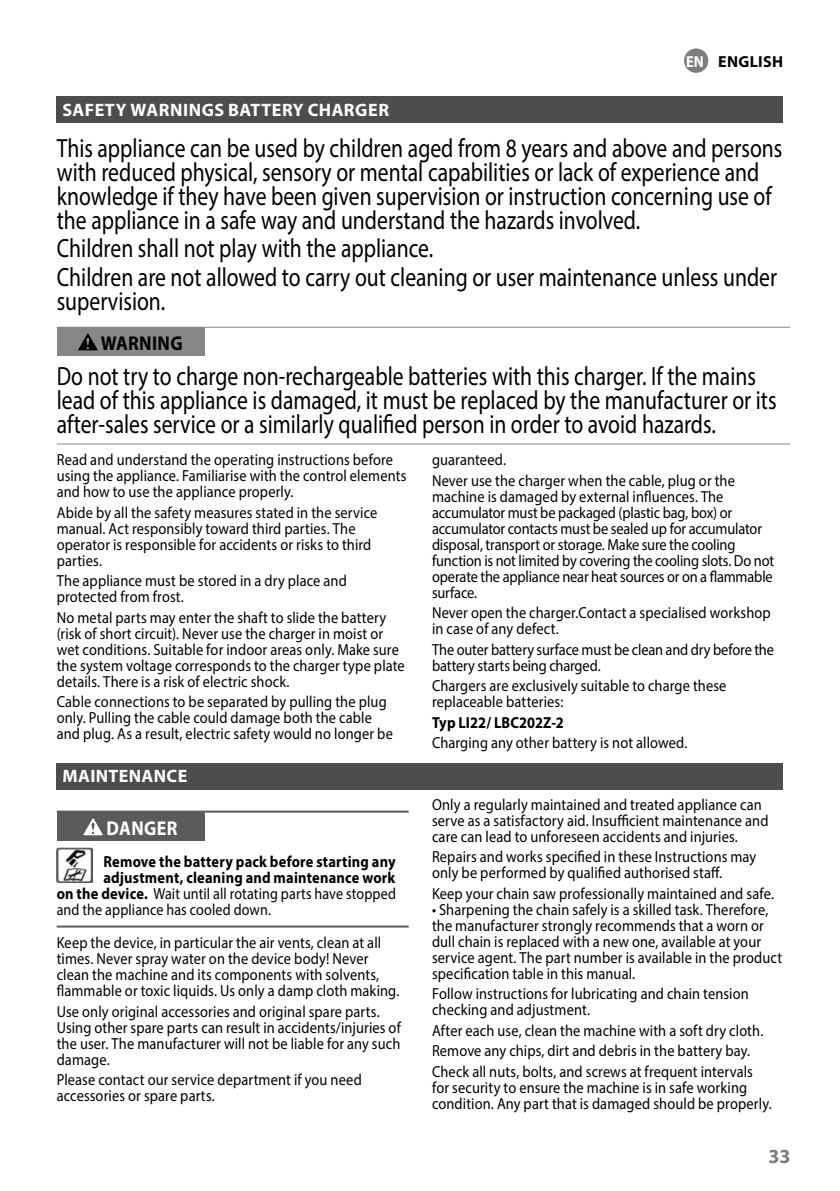
<style>
.page{position:relative;width:840px;height:1191px;background:#fff}
.page>*{position:absolute;margin:0;border:0;box-sizing:border-box;transform-origin:0 0}
.t1{font:26.4px/24px "Myriad Pro";color:#000;scale:.82 1}
.t2{font:700 20px "Myriad Pro";letter-spacing:.02em;color:#000;scale:.9 1}
.t3{font:700 20px "Myriad Pro";letter-spacing:.02em;color:#fff;scale:.9 1}
.t4{font:700 20px "Myriad Pro";color:#7d7d7d}
.t5{font:700 18px "Myriad Pro";letter-spacing:.02em;color:#fff}
.t6{font:16px/16px "Myriad Pro";letter-spacing:.005em;color:#000;scale:.9 1}
.t7{font:700 16px "Myriad Pro";letter-spacing:.015em;color:#000;scale:.9 1}
.t8{font:16px "Myriad Pro";letter-spacing:.005em;color:#000;scale:.88 1}
.t9{font:700 16px "Myriad Pro";letter-spacing:.015em;color:#000}
.s1{color:#fff}
.s2{font-weight:700}
</style>
<div class="page">
<div style="left:57px;top:96px;width:725px;height:27px;background:#4d4d4d"></div>
<hr style="left:57px;top:327px;width:732px;height:1px;background:#878787">
<hr style="left:57px;top:443px;width:732px;height:1px;background:#878787">
<div style="left:57px;top:328px;width:147px;height:28px;background:#878787"></div>
<svg style="left:78px;top:333px;width:20px;height:17px"></svg>
<div style="left:57px;top:763px;width:725px;height:26px;background:#4d4d4d"></div>
<hr style="left:57px;top:810px;width:351px;height:2px;background:#5b5b5b">
<hr style="left:57px;top:925px;width:351px;height:2px;background:#5b5b5b">
<div style="left:57px;top:812px;width:147px;height:29px;background:#5b5b5b"></div>
<svg style="left:83px;top:818px;width:20px;height:17px"></svg>
<img style="left:57px;top:847px;width:35px;height:35px">
<div style="left:683px;top:49px;width:25px;height:24px;background:#7d7d7d;border-radius:50%"></div>
<p class="t9" style="left:685px;top:51px;width:98px"><span class="s1">EN</span> ENGLISH</p>
<p class="t5" style="left:63px;top:98px;width:328px">SAFETY WARNINGS BATTERY CHARGER</p>
<p class="t1" style="left:57px;top:135px;width:886px">This appliance can be used by children aged from 8 years and above and persons with reduced physical, sensory or mental capabilities or lack of experience and knowledge if they have been given supervision or instruction concerning use of the appliance in a safe way and understand the hazards involved.</p>
<h1 class="t1" style="left:57px;top:234px;width:879px;line-height:28.6px">Children shall not play with the appliance.<br>Children are not allowed to carry out cleaning or user maintenance unless under</h1>
<h1 class="t1" style="left:57px;top:288px;width:134px">supervision.</h1>
<p class="t2" style="left:101px;top:331px;width:93px">WARNING</p>
<p class="t1" style="left:57px;top:363px;width:878px">Do not try to charge non-rechargeable batteries with this charger. If the mains lead of this appliance is damaged, it must be replaced by the manufacturer or its after-sales service or a similarly qualified person in order to avoid hazards.</p>
<p class="t6" style="left:57px;top:451px;width:390px">Read and understand the operating instructions before using the appliance. Familiarise with the control elements and how to use the appliance properly.</p>
<p class="t6" style="left:57px;top:504px;width:357px">Abide by all the safety measures stated in the service manual. Act responsibly toward third parties. The operator is responsible for accidents or risks to third parties.</p>
<p class="t6" style="left:57px;top:572px;width:324px">The appliance must be stored in a dry place and protected from frost.</p>
<p class="t6" style="left:57px;top:609px;width:388px">No metal parts may enter the shaft to slide the battery (risk of short circuit). Never use the charger in moist or wet conditions. Suitable for indoor areas only. Make sure the system voltage corresponds to the charger type plate details. There is a risk of electric shock.</p>
<p class="t6" style="left:57px;top:693px;width:375px">Cable connections to be separated by pulling the plug only. Pulling the cable could damage both the cable and plug. As a result, electric safety would no longer be</p>
<p class="t6" style="left:432px;top:449px;width:338px;line-height:20.6px">guaranteed.<br>Never use the charger when the cable, plug or the</p>
<p class="t6" style="left:432px;top:488px;width:381px">machine is damaged by external influences. The accumulator must be packaged (plastic bag, box) or accumulator contacts must be sealed up for accumulator disposal, transport or storage. Make sure the cooling function is not limited by covering the cooling slots. Do not operate the appliance near heat sources or on a flammable surface.</p>
<p class="t6" style="left:432px;top:604px;width:378px">Never open the charger.Contact a specialised workshop in case of any defect.</p>
<p class="t6" style="left:432px;top:641px;width:381px">The outer battery surface must be clean and dry before the battery starts being charged.</p>
<p class="t6" style="left:432px;top:677px;width:328px">Chargers are exclusively suitable to charge these replaceable batteries:</p>
<p class="t7" style="left:432px;top:712px;width:148px">Typ LI22/ LBC202Z-2</p>
<p class="t6" style="left:432px;top:734px;width:285px">Charging any other battery is not allowed.</p>
<p class="t5" style="left:63px;top:764px;width:126px">MAINTENANCE</p>
<p class="t3" style="left:106px;top:815px;width:80px">DANGER</p>
<p class="t7" style="left:103px;top:851px;width:326px">Remove the battery pack before starting any</p>
<p class="t7" style="left:103px;top:867px;width:325px">adjustment, cleaning and maintenance work</p>
<p class="t8" style="left:57px;top:884px;width:387px"><span class="s2">on the device.</span> Wait until all rotating parts have stopped</p>
<p class="t8" style="left:57px;top:900px;width:245px">and the appliance has cooled down.</p>
<p class="t6" style="left:57px;top:934px;width:382px">Keep the device, in particular the air vents, clean at all times. Never spray water on the device body! Never clean the machine and its components with solvents, flammable or toxic liquids. Us only a damp cloth making.</p>
<p class="t6" style="left:57px;top:1003px;width:383px">Use only original accessories and original spare parts.<br>Using other spare parts can result in accidents/injuries of the user. The manufacturer will not be liable for any such damage.</p>
<p class="t6" style="left:57px;top:1071px;width:340px">Please contact our service department if you need accessories or spare parts.</p>
<p class="t6" style="left:432px;top:796px;width:375px">Only a regularly maintained and treated appliance can serve as a satisfactory aid. Insufficient maintenance and care can lead to unforeseen accidents and injuries.</p>
<p class="t6" style="left:432px;top:848px;width:361px">Repairs and works specified in these Instructions may only be performed by qualified authorised staff.</p>
<p class="t6" style="left:432px;top:885px;width:381px">Keep your chain saw professionally maintained and safe.</p>
<p class="t6" style="left:432px;top:901px;width:390px">• Sharpening the chain safely is a skilled task. Therefore, the manufacturer strongly recommends that a worn or dull chain is replaced with a new one, available at your service agent. The part number is available in the product specification table in this manual.</p>
<p class="t6" style="left:432px;top:985px;width:353px">Follow instructions for lubricating and chain tension checking and adjustment.</p>
<p class="t6" style="left:432px;top:1019px;width:369px;line-height:20.6px">After each use, clean the machine with a soft dry cloth.<br>Remove any chips, dirt and debris in the battery bay.<br>Check all nuts, bolts, and screws at frequent intervals</p>
<p class="t6" style="left:432px;top:1079px;width:379px">for security to ensure the machine is in safe working condition. Any part that is damaged should be properly.</p>
<p class="t4" style="left:768px;top:1142px;width:24px">33</p>
</div>
